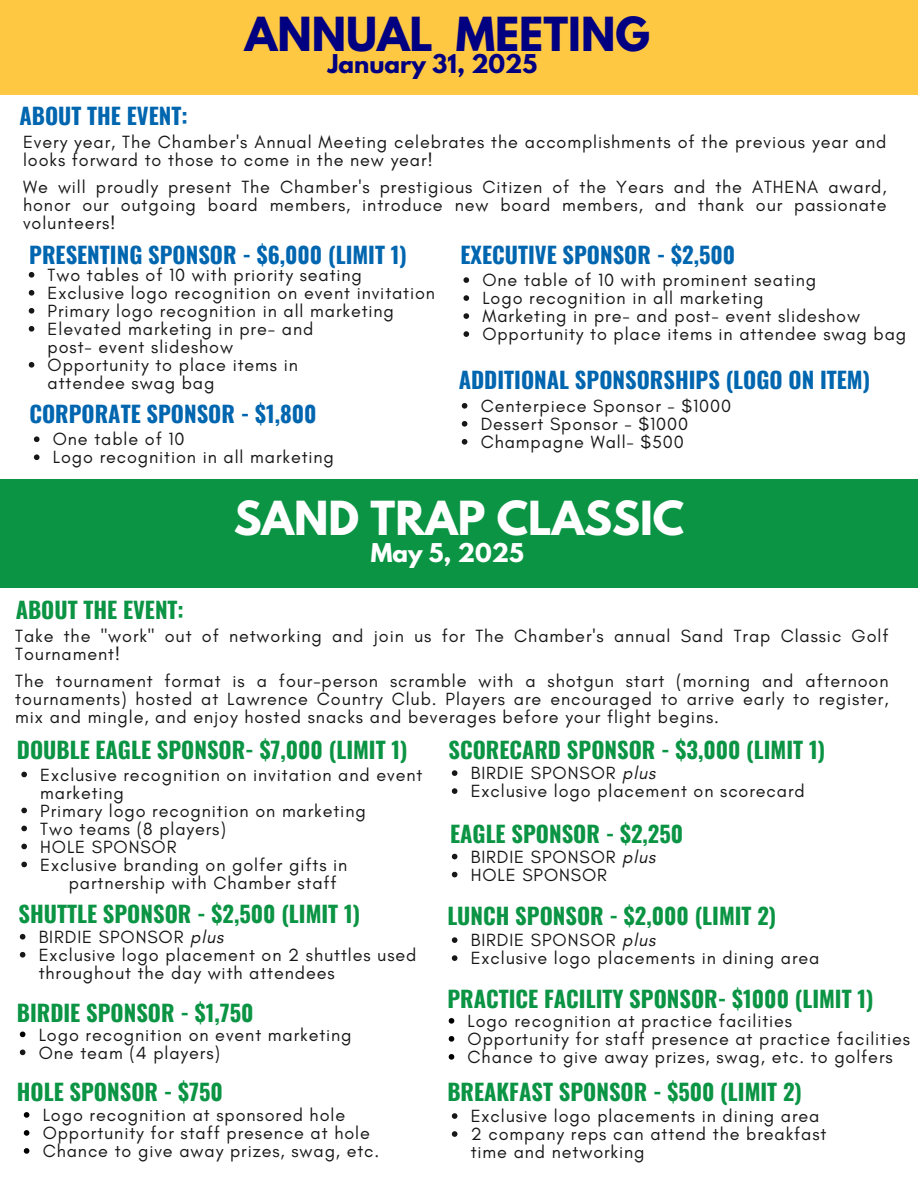
<style>
.page{position:relative;width:918px;height:1188px;background:#fff}
.page>*{position:absolute;margin:0;border:0;box-sizing:border-box;transform-origin:0 0}
.t1{font:700 41.55px "League Spartan";color:#fff}
.t2{font:700 41.55px "League Spartan";color:#000080}
.t3{font:700 22.95px "League Spartan";color:#000080}
.t4{font:700 22.95px "League Spartan";color:#fff}
.t5{font:700 22.5px "Oswald";color:#0b9444}
.t6{font:700 22.5px "Oswald";color:#0066af}
.t7{font:18px/18px "Glacial Indifference";letter-spacing:.05em;color:#171717}
.s1{font-style:italic}
</style>
<div class="page">
<div style="left:0;top:0;width:918px;height:95px;background:#ffc843"></div>
<div style="left:0;top:479px;width:918px;height:109px;background:#0b9444"></div>
<svg style="left:21px;top:772px;width:6px;height:5px"></svg>
<svg style="left:21px;top:808px;width:6px;height:5px"></svg>
<svg style="left:21px;top:826px;width:6px;height:5px"></svg>
<svg style="left:21px;top:844px;width:6px;height:5px"></svg>
<svg style="left:21px;top:862px;width:6px;height:5px"></svg>
<svg style="left:20px;top:934px;width:5px;height:6px"></svg>
<svg style="left:20px;top:952px;width:5px;height:6px"></svg>
<svg style="left:29px;top:272px;width:5px;height:6px"></svg>
<svg style="left:29px;top:290px;width:5px;height:6px"></svg>
<svg style="left:29px;top:308px;width:5px;height:6px"></svg>
<svg style="left:29px;top:326px;width:5px;height:6px"></svg>
<svg style="left:29px;top:362px;width:5px;height:6px"></svg>
<svg style="left:464px;top:277px;width:5px;height:6px"></svg>
<svg style="left:464px;top:295px;width:5px;height:6px"></svg>
<svg style="left:464px;top:313px;width:5px;height:6px"></svg>
<svg style="left:464px;top:331px;width:5px;height:6px"></svg>
<svg style="left:452px;top:854px;width:5px;height:5px"></svg>
<svg style="left:452px;top:872px;width:5px;height:5px"></svg>
<svg style="left:20px;top:1032px;width:5px;height:5px"></svg>
<svg style="left:20px;top:1050px;width:5px;height:5px"></svg>
<svg style="left:24px;top:1112px;width:5px;height:6px"></svg>
<svg style="left:24px;top:1130px;width:5px;height:6px"></svg>
<svg style="left:24px;top:1148px;width:5px;height:6px"></svg>
<svg style="left:452px;top:937px;width:5px;height:6px"></svg>
<svg style="left:452px;top:955px;width:5px;height:6px"></svg>
<svg style="left:452px;top:770px;width:5px;height:6px"></svg>
<svg style="left:452px;top:788px;width:5px;height:6px"></svg>
<svg style="left:34px;top:436px;width:6px;height:6px"></svg>
<svg style="left:34px;top:454px;width:6px;height:6px"></svg>
<svg style="left:452px;top:1113px;width:5px;height:6px"></svg>
<svg style="left:452px;top:1131px;width:5px;height:6px"></svg>
<svg style="left:462px;top:403px;width:5px;height:6px"></svg>
<svg style="left:462px;top:421px;width:5px;height:6px"></svg>
<svg style="left:462px;top:439px;width:5px;height:6px"></svg>
<svg style="left:449px;top:1018px;width:5px;height:6px"></svg>
<svg style="left:449px;top:1036px;width:5px;height:6px"></svg>
<svg style="left:449px;top:1054px;width:5px;height:6px"></svg>
<p class="t6" style="left:19px;top:98px;width:170px">ABOUT THE EVENT:</p>
<p class="t2" style="left:245px;top:14px;width:407px">ANNUAL MEETING</p>
<p class="t3" style="left:328px;top:52px;width:211px">January 31, 2025</p>
<p class="t7" style="left:23px;top:132px;width:865px">Every year, The Chamber's Annual Meeting celebrates the accomplishments of the previous year and looks forward to those to come in the new year!</p>
<p class="t7" style="left:23px;top:177px;width:865px;text-align:justify">We will proudly present The Chamber's prestigious Citizen of the Years and the ATHENA award, honor our outgoing board members, introduce new board members, and thank our passionate volunteers!</p>
<p class="t6" style="left:29px;top:237px;width:379px">PRESENTING SPONSOR - $6,000 (LIMIT 1)</p>
<h2 class="t7" style="left:48px;top:266px;width:316px">Two tables of 10 with priority seating</h2>
<p class="t7" style="left:48px;top:284px;width:389px">Exclusive logo recognition on event invitation</p>
<p class="t7" style="left:48px;top:302px;width:348px">Primary logo recognition in all marketing</p>
<h2 class="t7" style="left:48px;top:320px;width:267px">Elevated marketing in pre- and post- event slideshow</h2>
<p class="t7" style="left:48px;top:356px;width:252px">Opportunity to place items in attendee swag bag</p>
<p class="t6" style="left:460px;top:237px;width:276px">EXECUTIVE SPONSOR - $2,500</p>
<p class="t7" style="left:482px;top:271px;width:335px">One table of 10 with prominent seating</p>
<p class="t7" style="left:482px;top:289px;width:283px">Logo recognition in all marketing</p>
<h2 class="t7" style="left:482px;top:307px;width:379px">Marketing in pre- and post- event slideshow</h2>
<p class="t7" style="left:482px;top:325px;width:425px">Opportunity to place items in attendee swag bag</p>
<h2 class="t6" style="left:459px;top:363px;width:413px">ADDITIONAL SPONSORSHIPS (LOGO ON ITEM)</h2>
<h2 class="t6" style="left:29px;top:397px;width:289px">CORPORATE SPONSOR - $1,800</h2>
<p class="t7" style="left:53px;top:430px;width:133px">One table of 10</p>
<p class="t7" style="left:53px;top:448px;width:283px">Logo recognition in all marketing</p>
<h2 class="t7" style="left:481px;top:397px;width:252px">Centerpiece Sponsor - $1000</h2>
<p class="t7" style="left:481px;top:415px;width:209px">Dessert Sponsor - $1000</p>
<p class="t7" style="left:481px;top:433px;width:205px">Champagne Wall- $500</p>
<p class="t1" style="left:234px;top:497px;width:452px">SAND TRAP CLASSIC</p>
<p class="t4" style="left:371px;top:541px;width:155px">May 5, 2025</p>
<h2 class="t5" style="left:16px;top:593px;width:170px">ABOUT THE EVENT:</h2>
<p class="t7" style="left:15px;top:627px;width:875px">Take the "work" out of networking and join us for The Chamber's annual Sand Trap Classic Golf<br>Tournament!</p>
<p class="t7" style="left:15px;top:672px;width:875px;text-align:justify">The tournament format is a four-person scramble with a shotgun start (morning and afternoon tournaments) hosted at Lawrence Country Club. Players are encouraged to arrive early to register, mix and mingle, and enjoy hosted snacks and beverages before your flight begins.</p>
<p class="t5" style="left:17px;top:733px;width:392px">DOUBLE EAGLE SPONSOR- $7,000 (LIMIT 1)</p>
<h1 class="t7" style="left:40px;top:765px;width:384px">Exclusive recognition on invitation and event marketing</h1>
<h3 class="t7" style="left:40px;top:801px;width:327px">Primary logo recognition on marketing</h3>
<h2 class="t7" style="left:40px;top:819px;width:187px">Two teams (8 players)</h2>
<p class="t7" style="left:40px;top:837px;width:138px">HOLE SPONSOR</p>
<p class="t7" style="left:40px;top:855px;width:309px">Exclusive branding on golfer gifts in</p>
<h2 class="t7" style="left:69px;top:873px;width:269px">partnership with Chamber staff</h2>
<p class="t5" style="left:19px;top:896px;width:343px">SHUTTLE SPONSOR - $2,500 (LIMIT 1)</p>
<p class="t7" style="left:39px;top:928px;width:186px">BIRDIE SPONSOR <span class="s1">plus</span></p>
<p class="t7" style="left:39px;top:946px;width:379px">Exclusive logo placement on 2 shuttles used throughout the day with attendees</p>
<h2 class="t5" style="left:17px;top:995px;width:238px">BIRDIE SPONSOR - $1,750</h2>
<p class="t7" style="left:39px;top:1025px;width:314px">Logo recognition on event marketing</p>
<p class="t7" style="left:39px;top:1043px;width:183px">One team (4 players)</p>
<p class="t5" style="left:17px;top:1074px;width:207px">HOLE SPONSOR - $750</p>
<p class="t7" style="left:43px;top:1106px;width:304px">Logo recognition at sponsored hole</p>
<p class="t7" style="left:43px;top:1124px;width:329px">Opportunity for staff presence at hole</p>
<p class="t7" style="left:43px;top:1142px;width:338px">Chance to give away prizes, swag, etc.</p>
<p class="t5" style="left:448px;top:733px;width:378px">SCORECARD SPONSOR - $3,000 (LIMIT 1)</p>
<p class="t7" style="left:471px;top:764px;width:186px">BIRDIE SPONSOR <span class="s1">plus</span></p>
<h2 class="t7" style="left:471px;top:782px;width:336px">Exclusive logo placement on scorecard</h2>
<h2 class="t5" style="left:450px;top:816px;width:235px">EAGLE SPONSOR - $2,250</h2>
<h1 class="t7" style="left:471px;top:847px;width:186px">BIRDIE SPONSOR <span class="s1">plus</span></h1>
<h3 class="t7" style="left:471px;top:865px;width:138px">HOLE SPONSOR</h3>
<p class="t5" style="left:447px;top:898px;width:331px">LUNCH SPONSOR - $2,000 (LIMIT 2)</p>
<p class="t7" style="left:471px;top:931px;width:186px">BIRDIE SPONSOR <span class="s1">plus</span></p>
<h2 class="t7" style="left:471px;top:949px;width:350px">Exclusive logo placements in dining area</h2>
<h2 class="t5" style="left:447px;top:981px;width:428px">PRACTICE FACILITY SPONSOR- $1000 (LIMIT 1)</h2>
<p class="t7" style="left:468px;top:1012px;width:326px">Logo recognition at practice facilities</p>
<p class="t7" style="left:468px;top:1030px;width:444px">Opportunity for staff presence at practice facilities</p>
<p class="t7" style="left:468px;top:1048px;width:427px">Chance to give away prizes, swag, etc. to golfers</p>
<h2 class="t5" style="left:447px;top:1074px;width:356px">BREAKFAST SPONSOR - $500 (LIMIT 2)</h2>
<p class="t7" style="left:471px;top:1107px;width:350px">Exclusive logo placements in dining area</p>
<p class="t7" style="left:471px;top:1125px;width:357px">2 company reps can attend the breakfast time and networking</p>
</div>
